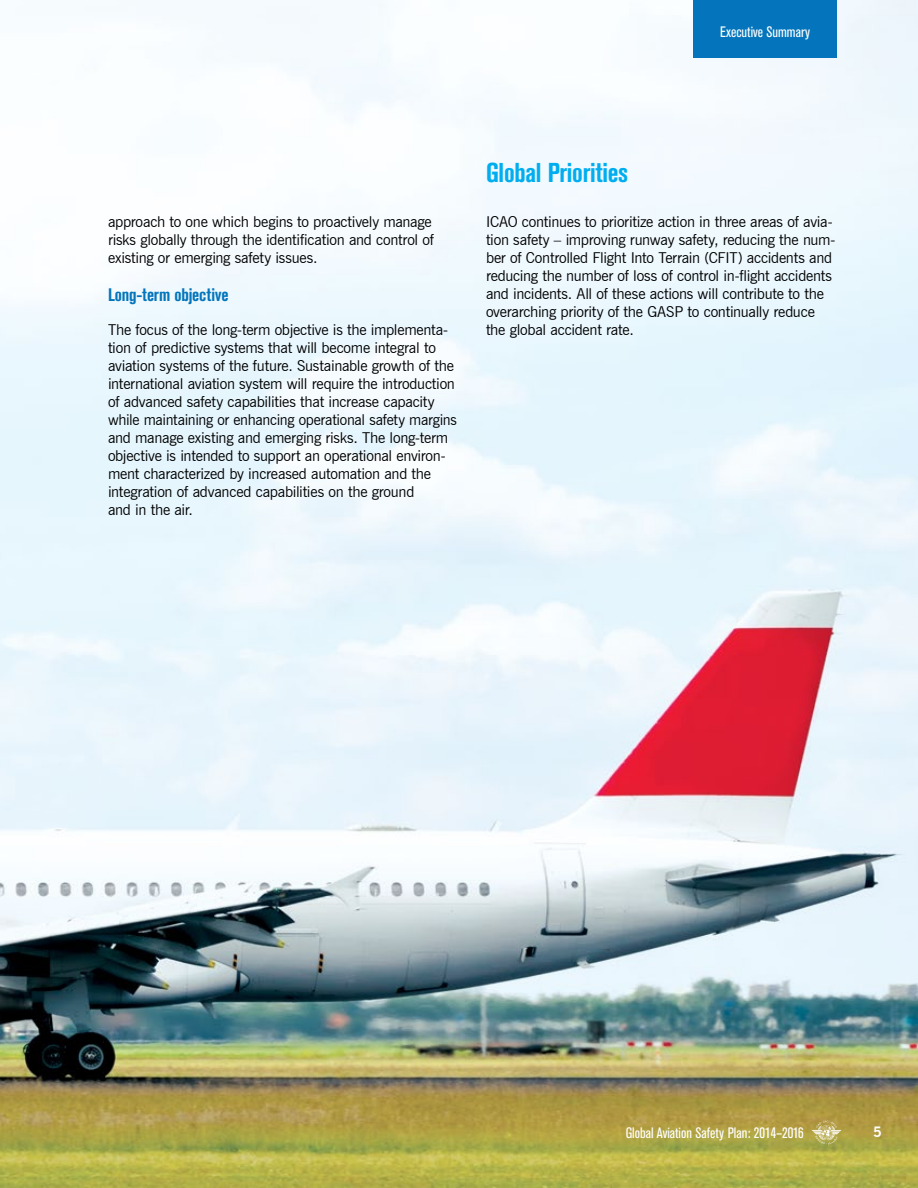
<style>
.page{position:relative;width:918px;height:1188px;background:#fff}
.page>*{position:absolute;margin:0;border:0;box-sizing:border-box;transform-origin:0 0}
.t1{font:700 condensed 27px "Akzidenz Grotesk BE";letter-spacing:-.01em;color:#00aeef}
.t2{font:700 condensed 18px "Akzidenz Grotesk BE";letter-spacing:-.005em;color:#0475bc}
.t3{font:15px/18px "News Gothic BT";letter-spacing:-.015em;color:#000}
.t4{font:condensed 15px "Akzidenz Grotesk BE";color:#fff}
.t5{font:700 14.25px "News Gothic BT";color:#fff}
</style>
<div class="page">
<img style="left:0;top:0;width:918px;height:1188px">
<svg style="left:812px;top:1120px;width:29px;height:25px"></svg>
<div style="left:693px;top:0;width:144px;height:57px;background:#0475bc"></div>
<p class="t4" style="left:720px;top:24px;width:91px">Executive Summary</p>
<p class="t3" style="left:108px;top:213px;width:328px">approach to one which begins to proactively manage risks globally through the identification and control of existing or emerging safety issues.</p>
<p class="t2" style="left:108px;top:284px;width:122px">Long-term objective</p>
<p class="t3" style="left:108px;top:321px;width:350px">The focus of the long-term objective is the implementa&shy;tion of predictive systems that will become integral to aviation systems of the future. Sustainable growth of the international aviation system will require the introduction of advanced safety capabilities that increase capacity while maintaining or enhancing operational safety margins and manage existing and emerging risks. The long-term objective is intended to support an operational environ&shy;ment characterized by increased automation and the integration of advanced capabilities on the ground<br>and in the air.</p>
<h1 class="t1" style="left:486px;top:157px;width:144px">Global Priorities</h1>
<p class="t3" style="left:486px;top:213px;width:351px">ICAO continues to prioritize action in three areas of avia&shy;tion safety – improving runway safety, reducing the num&shy;ber of Controlled Flight Into Terrain (CFIT) accidents and reducing the number of loss of control in-flight accidents and incidents. All of these actions will contribute to the overarching priority of the GASP to continually reduce the global accident rate.</p>
<p class="t4" style="left:626px;top:1124px;width:179px">Global Aviation Safety Plan: 2014–2016</p>
<p class="t5" style="left:873px;top:1124px;width:10px">5</p>
</div>
